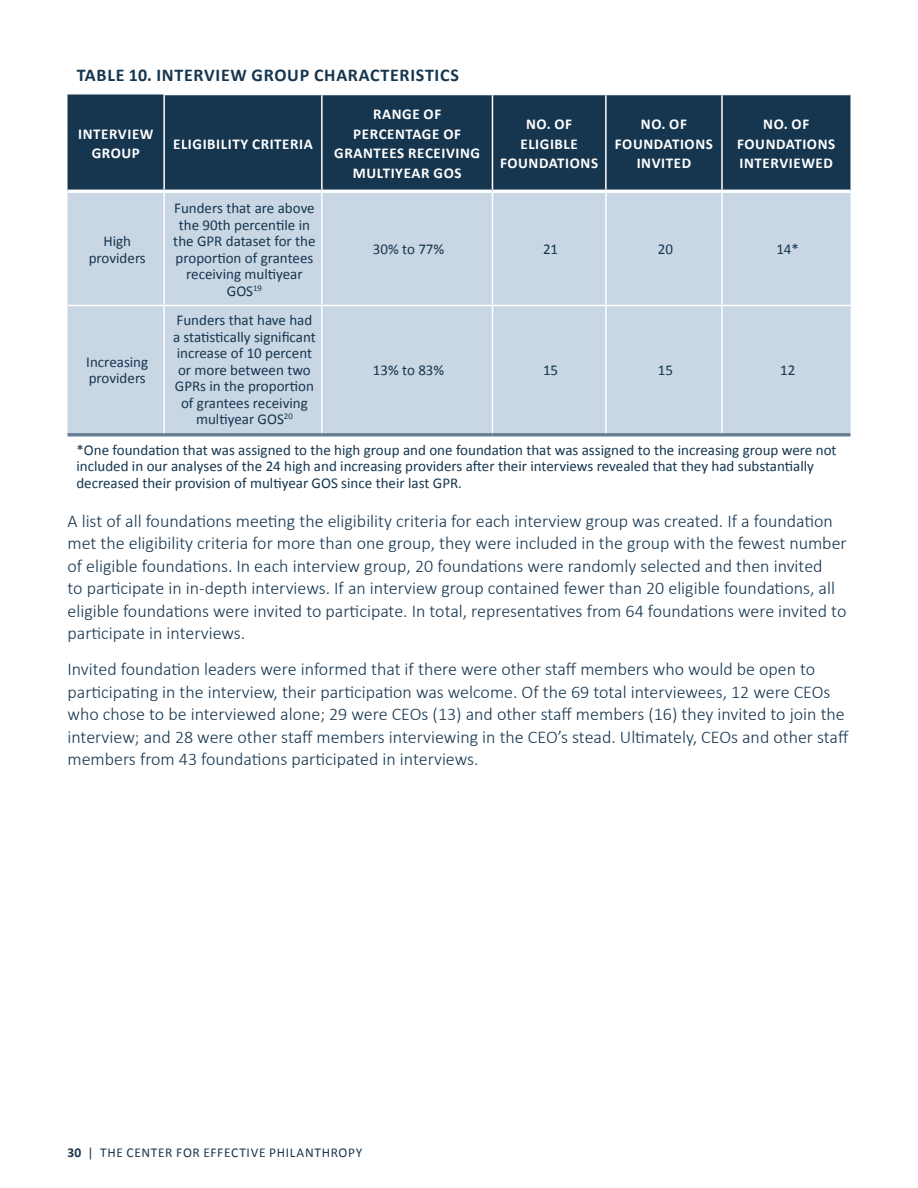
<style>
.page{position:relative;width:918px;height:1188px;background:#fff}
.page>*{position:absolute;margin:0;border:0;box-sizing:border-box;transform-origin:0 0}
.COPY{font:300 18px/22.5px "Calibri";color:#16364f}
.Table_Title_-_MB{font:700 18px "Calibri";letter-spacing:.04em;color:#16364f}
.t1{font:15px/16.5px "Calibri";color:#16364f;text-align:center}
.t2{font:700 15px/19.5px "Calibri";letter-spacing:.04em;color:#fff;text-align:center}
.t3{font:13.5px "Calibri";letter-spacing:.05em;color:#1c374f}
.s1{font-weight:700}
</style>
<div class="page">
<div style="left:68px;top:94px;width:782px;height:96px;background:#16364f"></div>
<div style="left:68px;top:193px;width:782px;height:240px;background:#c9d7e5"></div>
<hr style="left:163px;top:95px;width:2px;height:95px;background:#fff">
<hr style="left:163px;top:193px;width:2px;height:112px;background:#fff">
<hr style="left:68px;top:305px;width:96px;height:1px;background:#fff">
<hr style="left:164px;top:305px;width:158px;height:1px;background:#fff">
<hr style="left:163px;top:306px;width:2px;height:127px;background:#fff">
<hr style="left:322px;top:305px;width:170px;height:1px;background:#fff">
<hr style="left:492px;top:305px;width:114px;height:1px;background:#fff">
<hr style="left:606px;top:305px;width:116px;height:1px;background:#fff">
<hr style="left:722px;top:305px;width:129px;height:1px;background:#fff">
<hr style="left:163px;top:94px;width:159px;height:1px;background:#fff">
<hr style="left:322px;top:94px;width:170px;height:1px;background:#fff">
<hr style="left:492px;top:94px;width:114px;height:1px;background:#fff">
<hr style="left:606px;top:94px;width:116px;height:1px;background:#fff">
<hr style="left:722px;top:94px;width:129px;height:1px;background:#fff">
<hr style="left:321px;top:95px;width:2px;height:95px;background:#fff">
<hr style="left:492px;top:95px;width:1px;height:95px;background:#fff">
<hr style="left:605px;top:95px;width:2px;height:95px;background:#fff">
<hr style="left:321px;top:193px;width:2px;height:112px;background:#fff">
<hr style="left:492px;top:193px;width:1px;height:112px;background:#fff">
<hr style="left:605px;top:193px;width:2px;height:112px;background:#fff">
<hr style="left:321px;top:306px;width:2px;height:127px;background:#fff">
<hr style="left:492px;top:306px;width:1px;height:127px;background:#fff">
<hr style="left:605px;top:306px;width:2px;height:127px;background:#fff">
<hr style="left:721px;top:193px;width:2px;height:112px;background:#fff">
<hr style="left:721px;top:306px;width:2px;height:127px;background:#fff">
<hr style="left:721px;top:95px;width:2px;height:95px;background:#fff">
<hr style="left:68px;top:433px;width:96px;height:3px;background:#667e94">
<hr style="left:164px;top:433px;width:158px;height:3px;background:#667e94">
<hr style="left:322px;top:433px;width:170px;height:3px;background:#667e94">
<hr style="left:492px;top:433px;width:114px;height:3px;background:#667e94">
<hr style="left:606px;top:433px;width:116px;height:3px;background:#667e94">
<hr style="left:722px;top:433px;width:129px;height:3px;background:#667e94">
<p class="Table_Title_-_MB" style="left:77px;top:64px;width:384px">TABLE 10. INTERVIEW GROUP CHARACTERISTICS</p>
<p class="t2" style="left:78px;top:124px;width:77px">INTERVIEW<br>GROUP</p>
<p class="t2" style="left:173px;top:134px;width:141px">ELIGIBILITY CRITERIA</p>
<p class="t1" style="left:89px;top:233px;width:59px">High providers</p>
<p class="t1" style="left:86px;top:354px;width:63px;text-align:left">Increasing providers</p>
<p class="t1" style="left:173px;top:200px;width:144px">Funders that are above the 90th percentile in the GPR dataset for the proportion of grantees receiving multiyear<br>GOS<sup>19</sup></p>
<p class="t1" style="left:173px;top:312px;width:144px">Funders that have had a statistically significant increase of 10 percent or more between two<br>GPRs in the proportion of grantees receiving multiyear GOS<sup>20</sup></p>
<p class="t2" style="left:334px;top:105px;width:147px">RANGE OF<br>PERCENTAGE OF<br>GRANTEES RECEIVING<br>MULTIYEAR GOS</p>
<p class="t2" style="left:500px;top:114px;width:100px">NO. OF<br>ELIGIBLE<br>FOUNDATIONS</p>
<p class="t2" style="left:615px;top:114px;width:100px">NO. OF<br>FOUNDATIONS<br>INVITED</p>
<p class="t2" style="left:737px;top:114px;width:100px">NO. OF<br>FOUNDATIONS<br>INTERVIEWED</p>
<p class="t1" style="left:373px;top:241px;width:73px">30% to 77%</p>
<p class="t1" style="left:543px;top:241px;width:17px">21</p>
<p class="t1" style="left:658px;top:241px;width:17px">20</p>
<p class="t1" style="left:776px;top:241px;width:24px">14*</p>
<p class="t1" style="left:373px;top:362px;width:73px">13% to 83%</p>
<p class="t1" style="left:543px;top:362px;width:17px">15</p>
<p class="t1" style="left:658px;top:362px;width:17px">15</p>
<p class="t1" style="left:780px;top:362px;width:17px">12</p>
<p class="t1" style="left:76px;top:442px;width:762px;text-align:left">*One foundation that was assigned to the high group and one foundation that was assigned to the increasing group were not included in our analyses of the 24 high and increasing providers after their interviews revealed that they had substantially decreased their provision of multiyear GOS since their last GPR.</p>
<p class="COPY" style="left:68px;top:509px;width:781px">A list of all foundations meeting the eligibility criteria for each interview group was created. If a foundation met the eligibility criteria for more than one group, they were included in the group with the fewest number of eligible foundations. In each interview group, 20 foundations were randomly selected and then invited<br>to participate in in-depth interviews. If an interview group contained fewer than 20 eligible foundations, all eligible foundations were invited to participate. In total, representatives from 64 foundations were invited to participate in interviews.</p>
<p class="COPY" style="left:68px;top:658px;width:783px">Invited foundation leaders were informed that if there were other staff members who would be open to participating in the interview, their participation was welcome. Of the 69 total interviewees, 12 were CEOs who chose to be interviewed alone; 29 were CEOs (13) and other staff members (16) they invited to join the interview; and 28 were other staff members interviewing in the CEO’s stead. Ultimately, CEOs and other staff members from 43 foundations participated in interviews.</p>
<p class="t3" style="left:68px;top:1144px;width:296px"><span class="s1">30</span> | THE CENTER FOR EFFECTIVE PHILANTHROPY</p>
</div>
